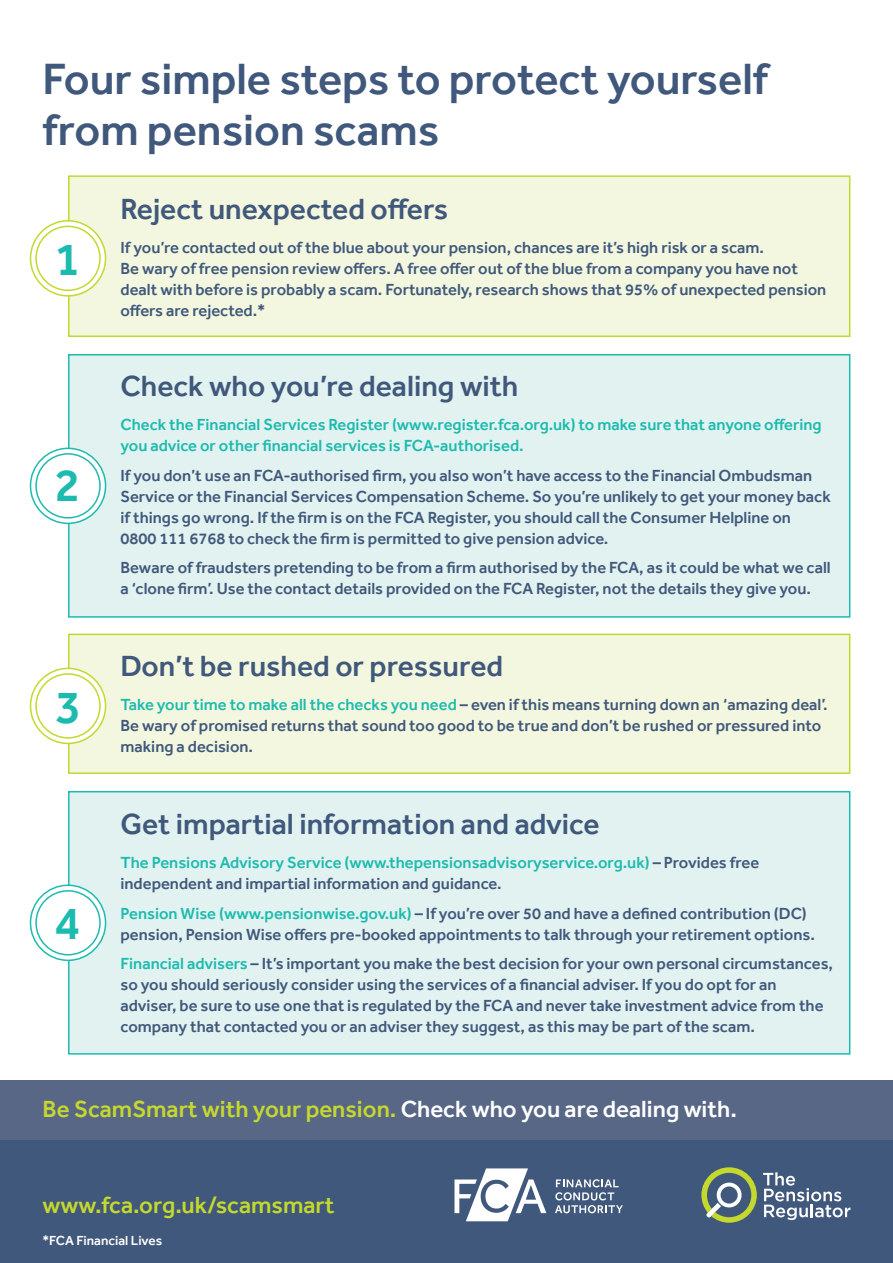
<style>
.page{position:relative;width:893px;height:1263px;background:#fff}
.page>*{position:absolute;margin:0;border:0;box-sizing:border-box;transform-origin:0 0}
.t1{font:500 48px "Effra";color:#1dbbaf}
.t2{font:500 45px/51px "Effra";color:#40587b}
.t3{font:500 30px "Effra";color:#40587b}
.t4{font:500 24px "Effra";color:#c4d82d}
.t5{font:500 16.5px/21px "Effra";color:#40587b}
.t6{font:500 16.5px/21px "Effra";color:#1dbbaf}
.t7{font:500 13.5px "Effra";color:#fff}
.s1{color:#1dbbaf}
.s2{color:#40587b}
.s3{color:#fff}
</style>
<div class="page">
<div style="left:68px;top:354px;width:782px;height:264px;background:#e2f2f0;border:2px solid #1dbbaf"></div>
<div style="left:68px;top:791px;width:782px;height:263px;background:#e2f2f0;border:2px solid #1dbbaf"></div>
<div style="left:68px;top:634px;width:782px;height:140px;background:#f3f7df;border:2px solid #c4d82d"></div>
<div style="left:68px;top:175px;width:782px;height:162px;background:#f3f7df;border:2px solid #c4d82d"></div>
<div style="left:0;top:1127px;width:893px;height:136px;background:#40587b"></div>
<div style="left:0;top:1080px;width:893px;height:60px;background:#596787"></div>
<svg style="left:29px;top:219px;width:78px;height:78px"></svg>
<svg style="left:29px;top:447px;width:78px;height:78px"></svg>
<svg style="left:29px;top:884px;width:78px;height:78px"></svg>
<svg style="left:29px;top:667px;width:78px;height:78px"></svg>
<svg style="left:454px;top:1168px;width:92px;height:53px"></svg>
<svg style="left:555px;top:1179px;width:68px;height:34px"></svg>
<svg style="left:763px;top:1172px;width:87px;height:48px"></svg>
<svg style="left:701px;top:1167px;width:56px;height:56px"></svg>
<h2 class="t2" style="left:43px;top:53px;width:727px">Four simple steps to protect yourself from pension scams</h2>
<p class="t1" style="left:54px;top:230px;width:28px">1</p>
<p class="t1" style="left:54px;top:457px;width:28px">2</p>
<p class="t1" style="left:55px;top:678px;width:28px">3</p>
<p class="t1" style="left:54px;top:895px;width:28px">4</p>
<h3 class="t3" style="left:120px;top:191px;width:329px">Reject unexpected offers</h3>
<p class="t5" style="left:120px;top:236px;width:707px">If you’re contacted out of the blue about your pension, chances are it’s high risk or a scam.<br>Be wary of free pension review offers. A free offer out of the blue from a company you have not dealt with before is probably a scam. Fortunately, research shows that 95% of unexpected pension offers are rejected.*</p>
<h3 class="t3" style="left:120px;top:368px;width:399px">Check who you’re dealing with</h3>
<p class="t6" style="left:120px;top:414px;width:703px">Check the Financial Services Register (www.register.fca.org.uk) to make sure that anyone offering you advice or other financial services is FCA-authorised.</p>
<p class="t5" style="left:120px;top:464px;width:712px">If you don’t use an FCA-authorised firm, you also won’t have access to the Financial Ombudsman Service or the Financial Services Compensation Scheme. So you’re unlikely to get your money back if things go wrong. If the firm is on the FCA Register, you should call the Consumer Helpline on 0800 111 6768 to check the firm is permitted to give pension advice.</p>
<p class="t5" style="left:120px;top:557px;width:712px">Beware of fraudsters pretending to be from a firm authorised by the FCA, as it could be what we call a ‘clone firm’. Use the contact details provided on the FCA Register, not the details they give you.</p>
<h3 class="t3" style="left:120px;top:648px;width:384px">Don’t be rushed or pressured</h3>
<p class="t5" style="left:120px;top:693px;width:709px"><span class="s1">Take your time to make all the checks you need</span> – even if this means turning down an ‘amazing deal’.<br>Be wary of promised returns that sound too good to be true and don’t be rushed or pressured into making a decision.</p>
<h3 class="t3" style="left:120px;top:806px;width:481px">Get impartial information and advice</h3>
<p class="t6" style="left:120px;top:852px;width:640px">The Pensions Advisory Service (www.thepensionsadvisoryservice.org.uk) <span class="s2">– Provides free independent and impartial information and guidance.</span></p>
<p class="t5" style="left:120px;top:902px;width:696px"><span class="s1">Pension Wise (www.pensionwise.gov.uk)</span> – If you’re over 50 and have a defined contribution (DC) pension, Pension Wise offers pre-booked appointments to talk through your retirement options.</p>
<p class="t5" style="left:120px;top:953px;width:714px"><span class="s1">Financial advisers</span> – It’s important you make the best decision for your own personal circumstances, so you should seriously consider using the services of a financial adviser. If you do opt for an adviser, be sure to use one that is regulated by the FCA and never take investment advice from the company that contacted you or an adviser they suggest, as this may be part of the scam.</p>
<p class="t4" style="left:43px;top:1095px;width:696px">Be ScamSmart with your pension. <span class="s3">Check who you are dealing with.</span></p>
<p class="t4" style="left:43px;top:1190px;width:293px">www.fca.org.uk/scamsmart</p>
<p class="t7" style="left:43px;top:1233px;width:121px">*FCA Financial Lives</p>
</div>
